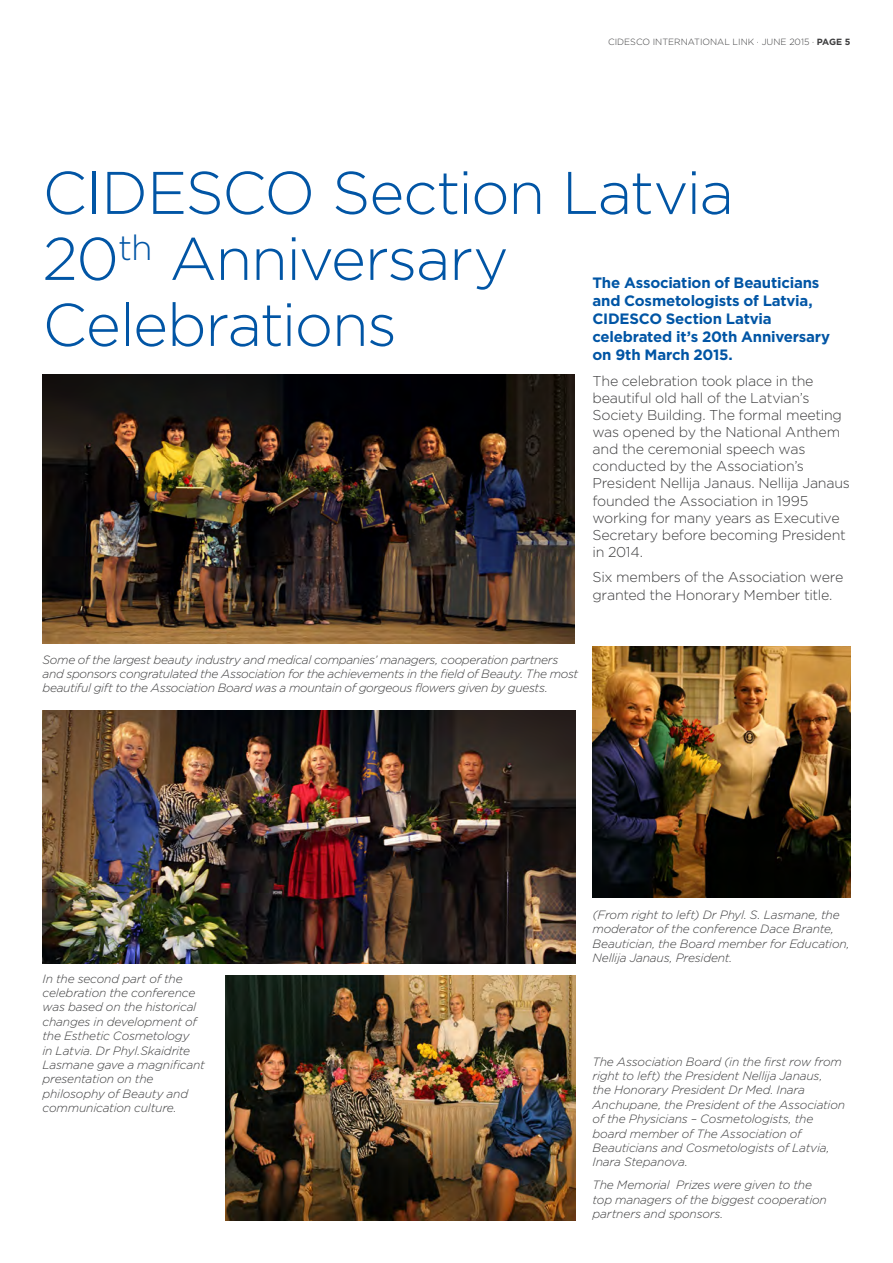
<style>
.page{position:relative;width:893px;height:1263px;background:#fff}
.page>*{position:absolute;margin:0;border:0;box-sizing:border-box;transform-origin:0 0}
.t1{font:300 60px/66px "Gotham";letter-spacing:-.025em;color:#0155a5}
.t2{font:700 15px/18px "Gotham";letter-spacing:-.015em;color:#0155a5}
.t3{font:300 14.25px/17.1px "Gotham";letter-spacing:-.02em;color:#3e3e3f}
.t4{font:italic 300 12px/14.4px "Gotham";letter-spacing:-.02em;color:#3e3e3f}
.t5{font:300 9px "Gotham";color:#3e3e3f}
.s1{font-weight:700}
</style>
<div class="page">
<img style="left:43px;top:374px;width:531px;height:269px">
<img style="left:226px;top:976px;width:349px;height:244px">
<img style="left:43px;top:710px;width:532px;height:253px">
<img style="left:592px;top:646px;width:258px;height:251px">
<p class="t5" style="left:608px;top:37px;width:244px">CIDESCO INTERNATIONAL LINK · JUNE 2015 · <span class="s1">PAGE 5</span></p>
<h1 class="t1" style="left:43px;top:159px;width:693px">CIDESCO Section Latvia<br>20<sup>th</sup> Anniversary<br>Celebrations</h1>
<p class="t2" style="left:592px;top:274px;width:239px">The Association of Beauticians and Cosmetologists of Latvia,<br>CIDESCO Section Latvia celebrated it’s 20th Anniversary on 9th March 2015.</p>
<p class="t3" style="left:592px;top:372px;width:259px">The celebration took place in the beautiful old hall of the Latvian’s<br>Society Building. The formal meeting was opened by the National Anthem and the ceremonial speech was conducted by the Association’s<br>President Nellija Janaus. Nellija Janaus founded the Association in 1995 working for many years as Executive<br>Secretary before becoming President in 2014.</p>
<p class="t3" style="left:592px;top:569px;width:252px">Six members of the Association were granted the Honorary Member title.</p>
<p class="t4" style="left:43px;top:652px;width:537px">Some of the largest beauty industry and medical companies’ managers, cooperation partners and sponsors congratulated the Association for the achievements in the field of Beauty. The most beautiful gift to the Association Board was a mountain of gorgeous flowers given by guests.</p>
<p class="t4" style="left:43px;top:971px;width:164px">In the second part of the celebration the conference was based on the historical changes in development of the Esthetic Cosmetology<br>in Latvia. Dr Phyl.Skaidrite<br>Lasmane gave a magnificant presentation on the philosophy of Beauty and communication culture.</p>
<p class="t4" style="left:592px;top:907px;width:259px">(From right to left) Dr Phyl. S. Lasmane, the moderator of the conference Dace Brante, Beautician, the Board member for Education, Nellija Janaus, President.</p>
<p class="t4" style="left:592px;top:1054px;width:254px">The Association Board (in the first row from right to left) the President Nellija Janaus,<br>the Honorary President Dr Med. Inara Anchupane, the President of the Association of the Physicians – Cosmetologists, the board member of The Association of Beauticians and Cosmetologists of Latvia, Inara Stepanova.</p>
<p class="t4" style="left:592px;top:1178px;width:236px">The Memorial Prizes were given to the top managers of the biggest cooperation partners and sponsors.</p>
</div>
